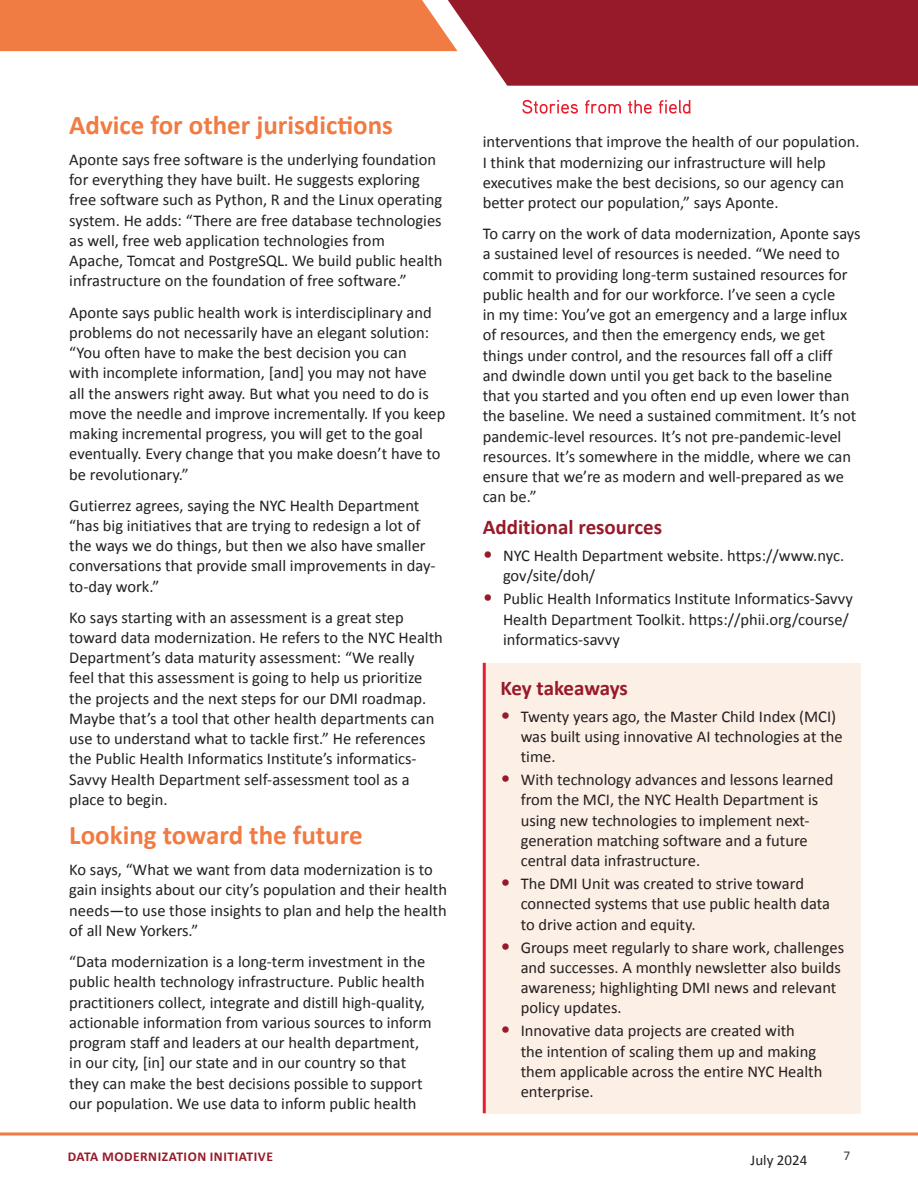
<style>
.page{position:relative;width:918px;height:1188px;background:#fff}
.page>*{position:absolute;margin:0;border:0;box-sizing:border-box;transform-origin:0 0}
.Header_1{font:700 27px "Calibri";color:#f07b43}
.Header_2{font:700 21px "Calibri";color:#971a29}
.Body_Copy{font:16.5px/20.2px "Calibri";color:#231f20}
.t1{font:15px "Calibri";color:#231f20}
.t2{font:700 13.5px "Calibri";letter-spacing:.04em;color:#971a29}
.t3{font:13.5px "Calibri";color:#3e3e3f}
.s1{font-size:20.7px;color:#971a29}
</style>
<div class="page">
<svg style="left:0;top:0;width:918px;height:86px"></svg>
<svg style="left:0;top:1132px;width:918px;height:4px;background:#f39b71"></svg>
<svg style="left:522px;top:100px;width:56px;height:14px"></svg>
<svg style="left:585px;top:100px;width:36px;height:14px"></svg>
<svg style="left:628px;top:100px;width:24px;height:14px"></svg>
<svg style="left:659px;top:100px;width:32px;height:14px"></svg>
<div style="left:484px;top:663px;width:377px;height:450px;background:#fcefe5"></div>
<hr style="left:483px;top:663px;width:3px;height:450px;background:#e81d2e">
<p class="Header_1" style="left:69px;top:108px;width:325px">Advice for other jurisdictions</p>
<p class="Body_Copy" style="left:69px;top:149px;width:375px">Aponte says free software is the underlying foundation for everything they have built. He suggests exploring free software such as Python, R and the Linux operating system. He adds: “There are free database technologies as well, free web application technologies from Apache, Tomcat and PostgreSQL. We build public health infrastructure on the foundation of free software.”</p>
<p class="Body_Copy" style="left:69px;top:302px;width:378px">Aponte says public health work is interdisciplinary and problems do not necessarily have an elegant solution: “You often have to make the best decision you can<br>with incomplete information, [and] you may not have all the answers right away. But what you need to do is move the needle and improve incrementally. If you keep making incremental progress, you will get to the goal eventually. Every change that you make doesn’t have to be revolutionary.”</p>
<p class="Body_Copy" style="left:69px;top:495px;width:368px">Gutierrez agrees, saying the NYC Health Department “has big initiatives that are trying to redesign a lot of the ways we do things, but then we also have smaller conversations that provide small improvements in day&shy;to-day work.”</p>
<p class="Body_Copy" style="left:69px;top:607px;width:375px">Ko says starting with an assessment is a great step toward data modernization. He refers to the NYC Health Department’s data maturity assessment: “We really feel that this assessment is going to help us prioritize the projects and the next steps for our DMI roadmap.<br>Maybe that’s a tool that other health departments can use to understand what to tackle first.” He references the Public Health Informatics Institute’s informatics-Savvy Health Department self-assessment tool as a place to begin.</p>
<p class="Header_1" style="left:69px;top:818px;width:295px">Looking toward the future</p>
<p class="Body_Copy" style="left:69px;top:860px;width:379px">Ko says, “What we want from data modernization is to gain insights about our city’s population and their health needs—to use those insights to plan and help the health of all New Yorkers.”</p>
<p class="Body_Copy" style="left:69px;top:951px;width:364px">“Data modernization is a long-term investment in the public health technology infrastructure. Public health practitioners collect, integrate and distill high-quality, actionable information from various sources to inform program staff and leaders at our health department, in our city, [in] our state and in our country so that they can make the best decisions possible to support our population. We use data to inform public health</p>
<p class="Body_Copy" style="left:483px;top:132px;width:378px">interventions that improve the health of our population.<br>I think that modernizing our infrastructure will help executives make the best decisions, so our agency can better protect our population,” says Aponte.</p>
<p class="Body_Copy" style="left:483px;top:224px;width:379px">To carry on the work of data modernization, Aponte says a sustained level of resources is needed. “We need to commit to providing long-term sustained resources for public health and for our workforce. I’ve seen a cycle<br>in my time: You’ve got an emergency and a large influx of resources, and then the emergency ends, we get things under control, and the resources fall off a cliff and dwindle down until you get back to the baseline that you started and you often end up even lower than the baseline. We need a sustained commitment. It’s not pandemic-level resources. It’s not pre-pandemic-level resources. It’s somewhere in the middle, where we can ensure that we’re as modern and well-prepared as we can be.”</p>
<p class="Header_2" style="left:483px;top:514px;width:181px">Additional resources</p>
<p class="Body_Copy" style="left:503px;top:546px;width:343px;text-indent:-20px"><span class="s1">•</span> NYC Health Department website. https://www.nyc. gov/site/doh/</p>
<p class="Body_Copy" style="left:503px;top:589px;width:351px;text-indent:-20px"><span class="s1">•</span> Public Health Informatics Institute Informatics-Savvy<br>Health Department Toolkit. https://phii.org/course/ informatics-savvy</p>
<p class="Header_2" style="left:500px;top:674px;width:129px">Key takeaways</p>
<p class="Body_Copy" style="left:521px;top:706px;width:324px;text-indent:-20px"><span class="s1">•</span> Twenty years ago, the Master Child Index (MCI) was built using innovative AI technologies at the time.</p>
<p class="Body_Copy" style="left:521px;top:770px;width:314px;text-indent:-20px"><span class="s1">•</span> With technology advances and lessons learned from the MCI, the NYC Health Department is using new technologies to implement next&shy;generation matching software and a future central data infrastructure.</p>
<p class="Body_Copy" style="left:521px;top:874px;width:311px;text-indent:-20px"><span class="s1">•</span> The DMI Unit was created to strive toward connected systems that use public health data to drive action and equity.</p>
<p class="Body_Copy" style="left:521px;top:937px;width:325px;text-indent:-20px"><span class="s1">•</span> Groups meet regularly to share work, challenges and successes. A monthly newsletter also builds awareness; highlighting DMI news and relevant policy updates.</p>
<p class="Body_Copy" style="left:521px;top:1021px;width:303px;text-indent:-20px"><span class="s1">•</span> Innovative data projects are created with<br>the intention of scaling them up and making them applicable across the entire NYC Health enterprise.</p>
<p class="t2" style="left:68px;top:1148px;width:207px">DATA MODERNIZATION INITIATIVE</p>
<p class="t3" style="left:844px;top:1147px;width:8px">7</p>
<p class="t1" style="left:751px;top:1151px;width:58px">July 2024</p>
</div>
